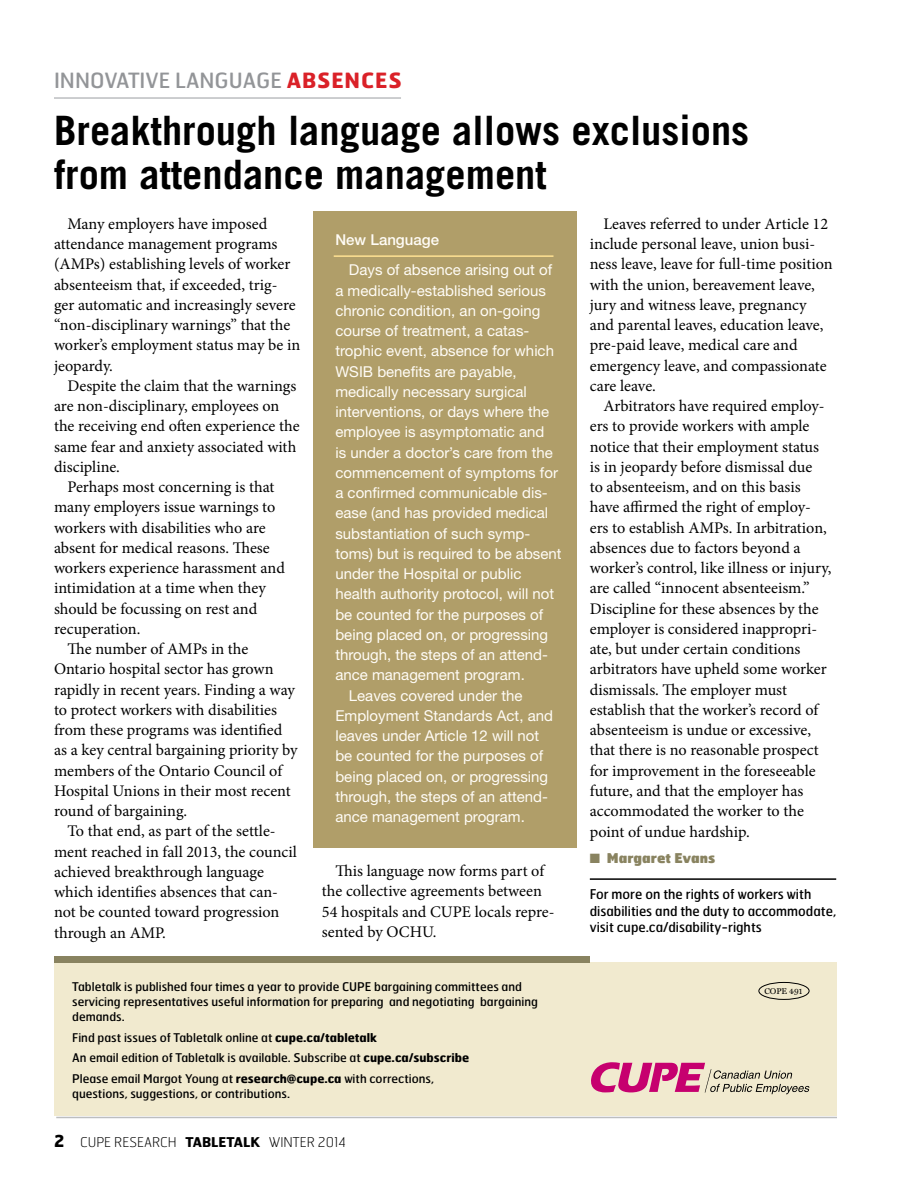
<style>
.page{position:relative;width:918px;height:1188px;background:#fff}
.page>*{position:absolute;margin:0;border:0;box-sizing:border-box;transform-origin:0 0}
.t1{font:700 40.5px/43.5px "Trade Gothic";color:#000}
.t2{font:21px "Hermes FB";color:#939598}
.t3{font:16.2px/20.2px "Minion Pro";letter-spacing:-.005em;color:#000}
.t4{font:15px "Helvetica Neue LT Std";color:#fffcf6}
.t5{font:500 15px "Helvetica Neue LT Std";color:#fffcf6}
.t6{font:13.5px/16.5px "Hermes FB";color:#000}
.t7{font:100 13.5px "Hermes FB";color:#000}
.t8{font:900 13.5px "Hermes FB";color:#898360}
.t9{font:12px/15px "Hermes FB";color:#000}
.t10{font:8.4px "Miller Text";color:#000}
.s1{font-weight:700;color:#da2128}
.s2{font-weight:700}
.s3{font-weight:700;font-size:16.5px}
</style>
<div class="page">
<div style="left:54px;top:962px;width:783px;height:154px;background:#f1eacf"></div>
<hr style="left:56px;top:1117px;width:781px;height:1px;background:#bcbec0">
<div style="left:759px;top:982px;width:50px;height:18px;border:1px solid #000;border-radius:50%"></div>
<div style="left:54px;top:956px;width:536px;height:6px;background:#898360"></div>
<svg style="left:591px;top:1062px;width:219px;height:32px"></svg>
<div style="left:314px;top:211px;width:263px;height:637px;background:#b09e69"></div>
<hr style="left:590px;top:878px;width:246px;height:2px;background:#000">
<hr style="left:54px;top:97px;width:347px;height:2px;background:#bcbec0">
<hr style="left:334px;top:255px;width:220px;height:2px;background:#ffe293">
<p class="t2" style="left:54px;top:67px;width:349px">INNOVATIVE LANGUAGE <span class="s1">ABSENCES</span></p>
<h1 class="t1" style="left:54px;top:108px;width:697px">Breakthrough language allows exclusions from attendance management</h1>
<p class="t3" style="left:54px;top:214px;width:248px;text-indent:14px">Many employers have imposed attendance management programs (AMPs) establishing levels of worker absenteeism that, if exceeded, trig&shy;ger automatic and increasingly severe “non-disciplinary warnings” that the worker’s employment status may be in jeopardy.</p>
<p class="t3" style="left:67px;top:376px;width:230px">Despite the claim that the warnings</p>
<p class="t3" style="left:54px;top:396px;width:227px">are non-disciplinary, employees on</p>
<p class="t3" style="left:54px;top:416px;width:247px">the receiving end often experience the</p>
<p class="t3" style="left:54px;top:436px;width:244px">same fear and anxiety associated with</p>
<p class="t3" style="left:54px;top:457px;width:68px">discipline.</p>
<p class="t3" style="left:67px;top:477px;width:208px">Perhaps most concerning is that</p>
<p class="t3" style="left:54px;top:497px;width:223px">many employers issue warnings to</p>
<p class="t3" style="left:54px;top:517px;width:213px">workers with disabilities who are</p>
<p class="t3" style="left:54px;top:538px;width:217px">absent for medical reasons. These</p>
<p class="t3" style="left:54px;top:558px;width:232px">workers experience harassment and</p>
<p class="t3" style="left:54px;top:578px;width:213px">intimidation at a time when they</p>
<p class="t3" style="left:54px;top:598px;width:205px">should be focussing on rest and</p>
<p class="t3" style="left:54px;top:619px;width:88px">recuperation.</p>
<p class="t3" style="left:67px;top:639px;width:182px">The number of AMPs in the</p>
<p class="t3" style="left:54px;top:659px;width:221px">Ontario hospital sector has grown</p>
<p class="t3" style="left:54px;top:679px;width:242px">rapidly in recent years. Finding a way</p>
<p class="t3" style="left:54px;top:700px;width:225px">to protect workers with disabilities</p>
<p class="t3" style="left:54px;top:720px;width:230px">from these programs was identified</p>
<p class="t3" style="left:54px;top:740px;width:245px">as a key central bargaining priority by</p>
<p class="t3" style="left:54px;top:760px;width:230px">members of the Ontario Council of</p>
<p class="t3" style="left:54px;top:781px;width:238px">Hospital Unions in their most recent</p>
<p class="t3" style="left:54px;top:801px;width:135px">round of bargaining.</p>
<p class="t3" style="left:67px;top:821px;width:210px">To that end, as part of the settle-</p>
<p class="t3" style="left:54px;top:841px;width:244px">ment reached in fall 2013, the council</p>
<p class="t3" style="left:54px;top:862px;width:211px">achieved breakthrough language</p>
<p class="t3" style="left:54px;top:882px;width:226px">which identifies absences that can-</p>
<p class="t3" style="left:54px;top:902px;width:227px">not be counted toward progression</p>
<p class="t3" style="left:54px;top:922px;width:113px">through an AMP.</p>
<p class="t5" style="left:335px;top:231px;width:105px">New Language</p>
<p class="t4" style="left:349px;top:261px;width:205px">Days of absence arising out of</p>
<p class="t4" style="left:335px;top:281px;width:212px">a medically-established serious</p>
<p class="t4" style="left:335px;top:302px;width:207px">chronic condition, an on-going</p>
<p class="t4" style="left:335px;top:322px;width:195px">course of treatment, a catas-</p>
<p class="t4" style="left:335px;top:342px;width:220px">trophic event, absence for which</p>
<p class="t4" style="left:335px;top:362px;width:183px">WSIB benefits are payable,</p>
<p class="t4" style="left:335px;top:383px;width:193px">medically necessary surgical</p>
<p class="t4" style="left:335px;top:403px;width:215px">interventions, or days where the</p>
<p class="t4" style="left:335px;top:423px;width:210px">employee is asymptomatic and</p>
<p class="t4" style="left:335px;top:443px;width:219px">is under a doctor’s care from the</p>
<p class="t4" style="left:335px;top:464px;width:224px">commencement of symptoms for</p>
<p class="t4" style="left:335px;top:484px;width:214px">a confirmed communicable dis-</p>
<p class="t4" style="left:335px;top:504px;width:214px">ease (and has provided medical</p>
<p class="t4" style="left:335px;top:524px;width:196px">substantiation of such symp-</p>
<p class="t4" style="left:335px;top:545px;width:228px">toms) but is required to be absent</p>
<p class="t4" style="left:335px;top:565px;width:188px">under the Hospital or public</p>
<p class="t4" style="left:335px;top:585px;width:220px">health authority protocol, will not</p>
<p class="t4" style="left:335px;top:605px;width:209px">be counted for the purposes of</p>
<p class="t4" style="left:335px;top:626px;width:214px">being placed on, or progressing</p>
<p class="t4" style="left:335px;top:646px;width:214px">through, the steps of an attend-</p>
<p class="t4" style="left:335px;top:666px;width:191px">ance management program.</p>
<p class="t4" style="left:349px;top:686px;width:175px">Leaves covered under the</p>
<p class="t4" style="left:335px;top:707px;width:219px">Employment Standards Act, and</p>
<p class="t4" style="left:335px;top:727px;width:205px">leaves under Article 12 will not</p>
<p class="t4" style="left:335px;top:747px;width:209px">be counted for the purposes of</p>
<p class="t4" style="left:335px;top:767px;width:214px">being placed on, or progressing</p>
<p class="t4" style="left:335px;top:788px;width:214px">through, the steps of an attend-</p>
<p class="t4" style="left:335px;top:808px;width:191px">ance management program.</p>
<p class="t3" style="left:322px;top:861px;width:234px;text-indent:14px">This language now forms part of the collective agreements between<br>54 hospitals and CUPE locals repre&shy;sented by OCHU.</p>
<p class="t9" style="left:72px;top:979px;width:467px">Tabletalk is published four times a year to provide CUPE bargaining committees and servicing representatives useful information for preparing and negotiating bargaining demands.</p>
<p class="t9" style="left:72px;top:1027px;width:399px;line-height:20.4px">Find past issues of Tabletalk online at <span class="s2">cupe.ca/tabletalk<br></span>An email edition of Tabletalk is available. Subscribe at <span class="s2">cupe.ca/subscribe<br></span>Please email Margot Young at <span class="s2">research@cupe.ca</span> with corrections,</p>
<p class="t9" style="left:72px;top:1085px;width:219px">questions, suggestions, or contributions.</p>
<p class="t7" style="left:54px;top:1133px;width:294px"><span class="s3">2</span> CUPE RESEARCH <span class="s2">TABLETALK</span> WINTER 2014</p>
<p class="t3" style="left:590px;top:214px;width:244px;text-indent:14px">Leaves referred to under Article 12 include personal leave, union busi&shy;ness leave, leave for full-time position with the union, bereavement leave, jury and witness leave, pregnancy and parental leaves, education leave, pre-paid leave, medical care and emergency leave, and compassionate care leave.</p>
<p class="t3" style="left:590px;top:396px;width:243px;text-indent:13px">Arbitrators have required employ&shy;ers to provide workers with ample notice that their employment status is in jeopardy before dismissal due<br>to absenteeism, and on this basis have affirmed the right of employ&shy;ers to establish AMPs. In arbitration, absences due to factors beyond a worker’s control, like illness or injury, are called “innocent absenteeism.” Discipline for these absences by the employer is considered inappropri&shy;ate, but under certain conditions arbitrators have upheld some worker dismissals. The employer must establish that the worker’s record of absenteeism is undue or excessive, that there is no reasonable prospect for improvement in the foreseeable future, and that the employer has accommodated the worker to the point of undue hardship.</p>
<p class="t8" style="left:590px;top:849px;width:127px">■ Margaret Evans</p>
<p class="t6" style="left:590px;top:886px;width:248px">For more on the rights of workers with disabilities and the duty to accommodate, visit cupe.ca/disability-rights</p>
<p class="t10" style="left:764px;top:986px;width:39px">COPE 491</p>
</div>
